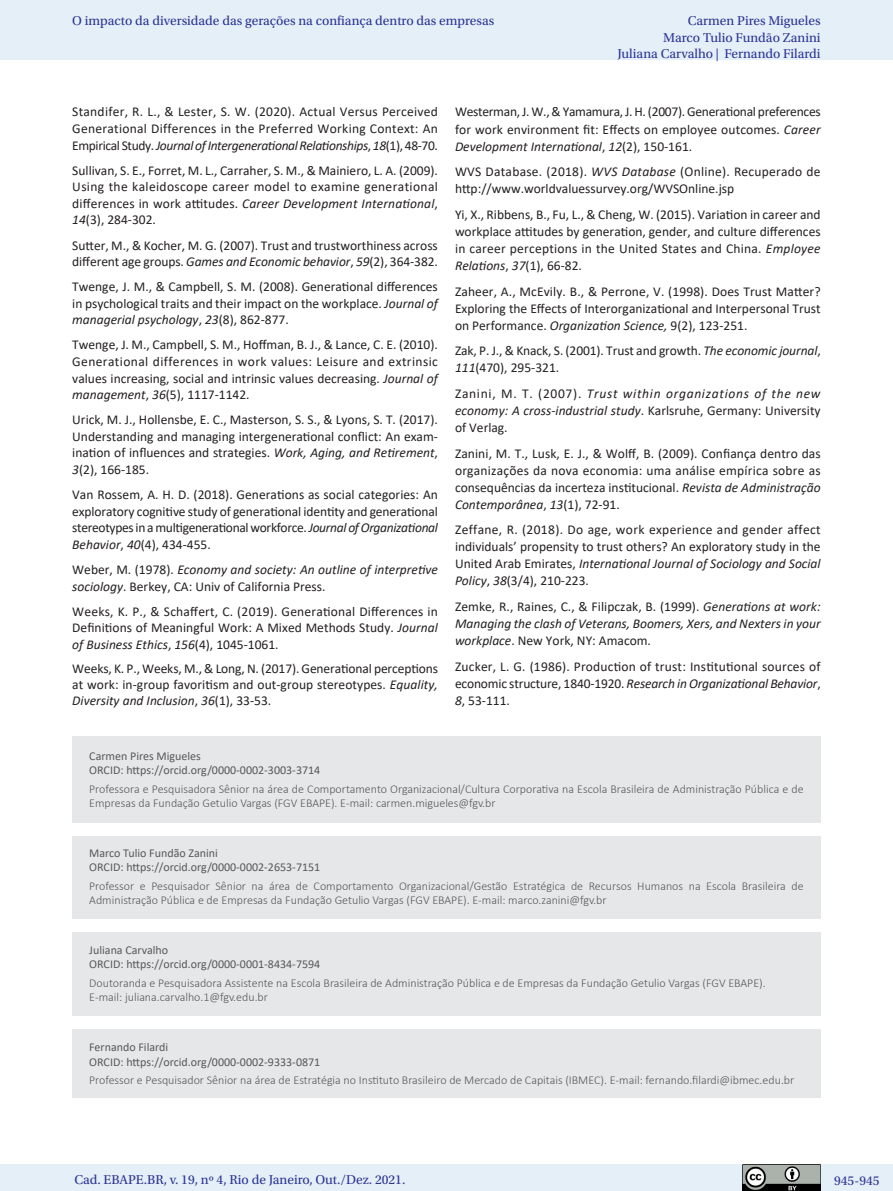
<style>
.page{position:relative;width:893px;height:1191px;background:#fff}
.page>*{position:absolute;margin:0;border:0;box-sizing:border-box;transform-origin:0 0}
.Referencias{font:13.5px/16.6px "Calibri";color:#231f20;text-align:justify}
.Referencias-2{font:italic 13.5px/17.1px "Calibri";color:#231f20;text-align:justify}
.t1{font:13.5px/16.5px "Utopia Std";color:#2b3393;text-align:right}
._06_3_nota_de_fim_au{font:300 12px/14.4px "Calibri";color:#57585a}
._06_3_nota_de_fim_au-2{font:12px "Calibri";color:#57585a}
.s1{font-style:italic}
.s2{font-style:normal}
</style>
<div class="page">
<div style="left:0;top:0;width:893px;height:60px;background:#e4eff8"></div>
<div style="left:0;top:1164px;width:893px;height:27px;background:#e4eff8"></div>
<img style="left:743px;top:1164px;width:78px;height:27px">
<div style="left:72px;top:736px;width:749px;height:361px;background:#e6e7e9"></div>
<div style="left:72px;top:823px;width:751px;height:13px;background:#fff"></div>
<div style="left:72px;top:1015px;width:751px;height:13px;background:#fff"></div>
<div style="left:72px;top:919px;width:751px;height:13px;background:#fff"></div>
<p class="t1" style="left:72px;top:13px;width:423px">O impacto da diversidade das gerações na confiança dentro das empresas</p>
<p class="t1" style="left:617px;top:13px;width:205px">Carmen Pires Migueles<br>Marco Tulio Fundão Zanini<br>Juliana Carvalho | Fernando Filardi</p>
<p class="Referencias" style="left:72px;top:103px;width:367px">Standifer, R. L., &amp; Lester, S. W. (2020). Actual Versus Perceived Generational Differences in the Preferred Working Context: An Empirical Study. <span class="s1">Journal of Intergenerational Relationships</span>, <span class="s1">18</span>(1), 48-70.</p>
<p class="Referencias" style="left:72px;top:162px;width:367px">Sullivan, S. E., Forret, M. L., Carraher, S. M., &amp; Mainiero, L. A. (2009).<br>Using the kaleidoscope career model to examine generational differences in work attitudes. <span class="s1">Career Development International</span>, <span class="s1">14</span>(3), 284-302.</p>
<p class="Referencias" style="left:72px;top:236px;width:367px">Sutter, M., &amp; Kocher, M. G. (2007). Trust and trustworthiness across different age groups. <span class="s1">Games and Economic behavior</span>, <span class="s1">59</span>(2), 364-382.</p>
<p class="Referencias" style="left:72px;top:278px;width:367px">Twenge, J. M., &amp; Campbell, S. M. (2008). Generational differences in psychological traits and their impact on the workplace. <span class="s1">Journal of managerial psychology</span>, <span class="s1">23</span>(8), 862-877.</p>
<p class="Referencias" style="left:72px;top:336px;width:367px">Twenge, J. M., Campbell, S. M., Hoffman, B. J., &amp; Lance, C. E. (2010).<br>Generational differences in work values: Leisure and extrinsic values increasing, social and intrinsic values decreasing. <span class="s1">Journal of management</span>, <span class="s1">36</span>(5), 1117-1142.</p>
<p class="Referencias" style="left:72px;top:411px;width:367px">Urick, M. J., Hollensbe, E. C., Masterson, S. S., &amp; Lyons, S. T. (2017).<br>Understanding and managing intergenerational conflict: An exam&shy;ination of influences and strategies. <span class="s1">Work, Aging, and Retirement</span>, <span class="s1">3</span>(2), 166-185.</p>
<p class="Referencias" style="left:72px;top:486px;width:367px">Van Rossem, A. H. D. (2018). Generations as social categories: An exploratory cognitive study of generational identity and generational stereotypes in a multigenerational workforce. <span class="s1">Journal of Organizational Behavior</span>, <span class="s1">40</span>(4), 434-455.</p>
<p class="Referencias-2" style="left:72px;top:560px;width:367px;line-height:16.6px"><span class="s2">Weber, M. (1978).</span> Economy and society: An outline of interpretive sociology<span class="s2">. Berkey, CA: Univ of California Press.</span></p>
<p class="Referencias" style="left:72px;top:602px;width:367px">Weeks, K. P., &amp; Schaffert, C. (2019). Generational Differences in Definitions of Meaningful Work: A Mixed Methods Study. <span class="s1">Journal of Business Ethics</span>, <span class="s1">156</span>(4), 1045-1061.</p>
<p class="Referencias" style="left:72px;top:660px;width:367px;line-height:15.9px">Weeks, K. P., Weeks, M., &amp; Long, N. (2017). Generational perceptions at work: in-group favoritism and out-group stereotypes. <span class="s1">Equality, Diversity and Inclusion</span>, <span class="s1">36</span>(1), 33-53.</p>
<p class="Referencias" style="left:455px;top:103px;width:367px;line-height:17.1px">Westerman, J. W., &amp; Yamamura, J. H. (2007). Generational preferences for work environment fit: Effects on employee outcomes. <span class="s1">Career Development International</span>, <span class="s1">12</span>(2), 150-161.</p>
<p class="Referencias" style="left:455px;top:163px;width:367px;line-height:17.1px">WVS Database. (2018). <span class="s1">WVS Database</span> (Online). Recuperado de http://www.worldvaluessurvey.org/WVSOnline.jsp</p>
<p class="Referencias" style="left:455px;top:205px;width:367px;line-height:17.1px">Yi, X., Ribbens, B., Fu, L., &amp; Cheng, W. (2015). Variation in career and workplace attitudes by generation, gender, and culture differences in career perceptions in the United States and China. <span class="s1">Employee Relations</span>, <span class="s1">37</span>(1), 66-82.</p>
<p class="Referencias" style="left:455px;top:282px;width:367px;line-height:17.1px">Zaheer, A., McEvily. B., &amp; Perrone, V. (1998). Does Trust Matter?<br>Exploring the Effects of Interorganizational and Interpersonal Trust on Performance. <span class="s1">Organization Science,</span> 9(2), 123-251.</p>
<p class="Referencias" style="left:455px;top:342px;width:367px;line-height:17.1px">Zak, P. J., &amp; Knack, S. (2001). Trust and growth. <span class="s1">The economic journal</span>,<br><span class="s1">111</span>(470), 295-321.</p>
<p class="Referencias-2" style="left:455px;top:384px;width:367px"><span class="s2">Zanini, M. T. (2007).</span> Trust within organizations of the new economy: A cross-industrial study<span class="s2">. Karlsruhe, Germany: University of Verlag.</span></p>
<p class="Referencias" style="left:455px;top:444px;width:367px;line-height:17.1px">Zanini, M. T., Lusk, E. J., &amp; Wolff, B. (2009). Confiança dentro das organizações da nova economia: uma análise empírica sobre as consequências da incerteza institucional. <span class="s1">Revista de Administração Contemporânea</span>, <span class="s1">13</span>(1), 72-91.</p>
<p class="Referencias" style="left:455px;top:521px;width:367px;line-height:17.1px">Zeffane, R. (2018). Do age, work experience and gender affect individuals’ propensity to trust others? An exploratory study in the United Arab Emirates, <span class="s1">International Journal of Sociology and Social Policy</span>, <span class="s1">38</span>(3/4), 210-223.</p>
<p class="Referencias-2" style="left:455px;top:597px;width:367px"><span class="s2">Zemke, R., Raines, C., &amp; Filipczak, B. (1999).</span> Generations at work:<br>Managing the clash of Veterans, Boomers, Xers, and Nexters in your workplace<span class="s2">. New York, NY: Amacom.</span></p>
<p class="Referencias" style="left:455px;top:657px;width:367px;line-height:17.1px">Zucker, L. G. (1986). Production of trust: Institutional sources of economic structure, 1840-1920. <span class="s1">Research in Organizational Behavior</span>, <span class="s1">8</span>, 53-111.</p>
<p class="_06_3_nota_de_fim_au-2" style="left:89px;top:747px;width:113px">Carmen Pires Migueles</p>
<p class="_06_3_nota_de_fim_au-2" style="left:89px;top:761px;width:233px">ORCID: https://orcid.org/0000-0002-3003-3714</p>
<p class="_06_3_nota_de_fim_au" style="left:89px;top:781px;width:716px">Professora e Pesquisadora Sênior na área de Comportamento Organizacional/Cultura Corporativa na Escola Brasileira de Administração Pública e de<br>Empresas da Fundação Getulio Vargas (FGV EBAPE). E-mail: carmen.migueles@fgv.br</p>
<p class="_06_3_nota_de_fim_au-2" style="left:89px;top:844px;width:130px">Marco Tulio Fundão Zanini</p>
<p class="_06_3_nota_de_fim_au-2" style="left:89px;top:859px;width:233px">ORCID: https://orcid.org/0000-0002-2653-7151</p>
<p class="_06_3_nota_de_fim_au" style="left:89px;top:878px;width:716px">Professor e Pesquisador Sênior na área de Comportamento Organizacional/Gestão Estratégica de Recursos Humanos na Escola Brasileira de<br>Administração Pública e de Empresas da Fundação Getulio Vargas (FGV EBAPE). E-mail: marco.zanini@fgv.br</p>
<p class="_06_3_nota_de_fim_au-2" style="left:89px;top:941px;width:80px">Juliana Carvalho</p>
<p class="_06_3_nota_de_fim_au-2" style="left:89px;top:956px;width:233px">ORCID: https://orcid.org/0000-0001-8434-7594</p>
<p class="_06_3_nota_de_fim_au" style="left:89px;top:975px;width:678px">Doutoranda e Pesquisadora Assistente na Escola Brasileira de Administração Pública e de Empresas da Fundação Getulio Vargas (FGV EBAPE).<br>E-mail: juliana.carvalho.1@fgv.edu.br</p>
<p class="_06_3_nota_de_fim_au-2" style="left:89px;top:1039px;width:81px">Fernando Filardi</p>
<p class="_06_3_nota_de_fim_au-2" style="left:89px;top:1053px;width:233px">ORCID: https://orcid.org/0000-0002-9333-0871</p>
<p class="_06_3_nota_de_fim_au" style="left:89px;top:1073px;width:706px">Professor e Pesquisador Sênior na área de Estratégia no Instituto Brasileiro de Mercado de Capitais (IBMEC). E-mail: fernando.filardi@ibmec.edu.br</p>
<p class="t1" style="left:74px;top:1171px;width:333px">Cad. EBAPE.BR, v. 19, nº 4, Rio de Janeiro, Out./Dez. 2021.</p>
<p class="t1" style="left:834px;top:1172px;width:47px">945-945</p>
</div>
